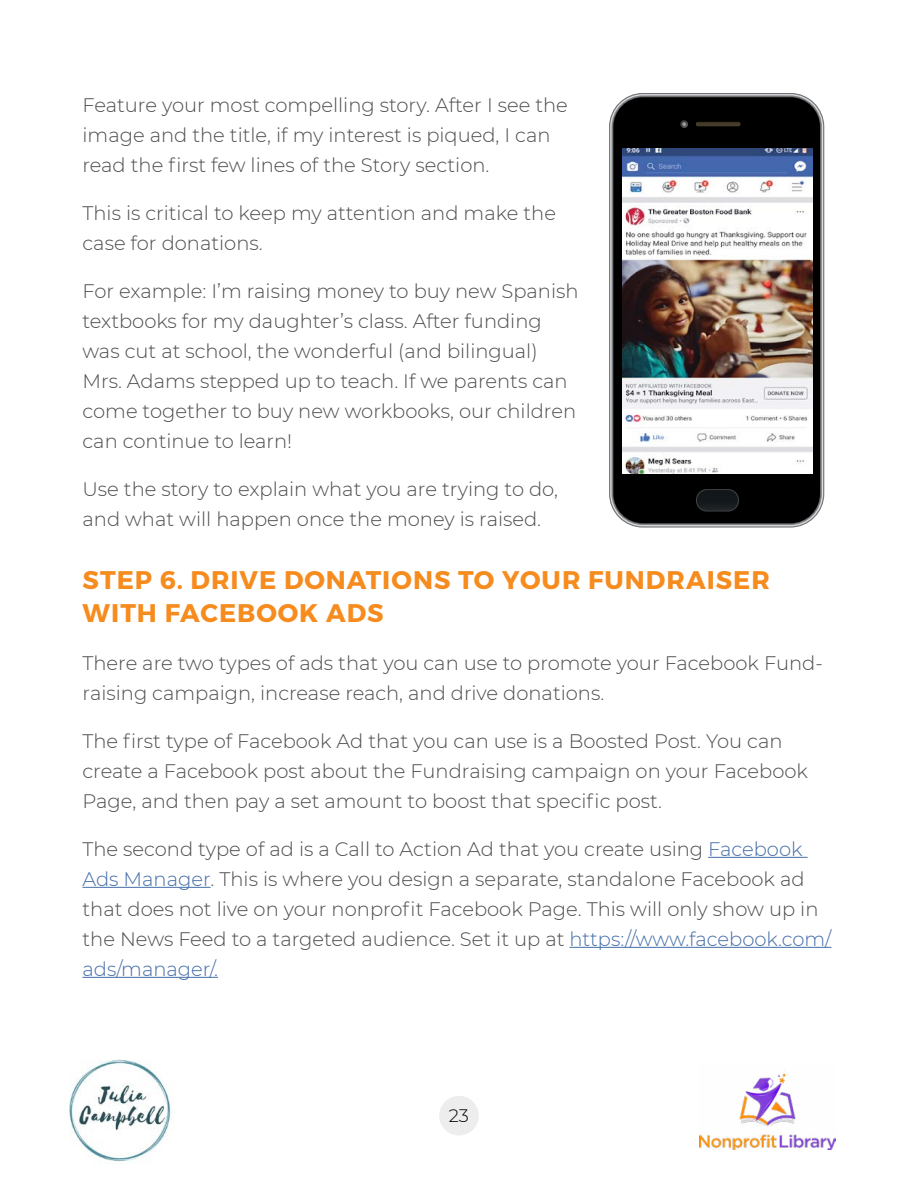
<style>
.page{position:relative;width:918px;height:1188px;background:#fff}
.page>*{position:absolute;margin:0;border:0;box-sizing:border-box;transform-origin:0 0}
.t1{font:700 25.5px/33px "Montserrat";letter-spacing:.04em;color:#f68b1e}
.t2{font:300 19.5px/30px "Montserrat";color:#4c4c4e}
.t3{font:300 18px "Montserrat";color:#000}
.s1{color:#446da9}
</style>
<div class="page">
<img style="left:700px;top:1071px;width:135px;height:79px">
<div style="left:439px;top:1096px;width:40px;height:40px;background:#ededee;border-radius:50%"></div>
<img style="left:69px;top:1059px;width:103px;height:103px">
<hr style="left:708px;top:857px;width:100px;height:1px;background:#446da9">
<hr style="left:82px;top:887px;width:129px;height:1px;background:#446da9">
<hr style="left:570px;top:947px;width:261px;height:1px;background:#446da9">
<hr style="left:82px;top:977px;width:136px;height:1px;background:#446da9">
<div style="left:613px;top:97px;width:207px;height:426px;background:#000;border-radius:30px"></div>
<svg style="left:696px;top:489px;width:43px;height:23px"></svg>
<svg style="left:697px;top:490px;width:41px;height:21px"></svg>
<img style="left:696px;top:122px;width:44px;height:4px">
<svg style="left:680px;top:120px;width:8px;height:8px"></svg>
<img style="left:623px;top:149px;width:189px;height:324px">
<p class="t2" style="left:82px;top:89px;width:487px">Feature your most compelling story. After I see the image and the title, if my interest is piqued, I can read the first few lines of the Story section.</p>
<p class="t2" style="left:82px;top:197px;width:475px">This is critical to keep my attention and make the case for donations.</p>
<p class="t2" style="left:82px;top:275px;width:498px">For example: I’m raising money to buy new Spanish textbooks for my daughter’s class. After funding was cut at school, the wonderful (and bilingual)<br>Mrs. Adams stepped up to teach. If we parents can come together to buy new workbooks, our children can continue to learn!</p>
<p class="t2" style="left:82px;top:473px;width:477px">Use the story to explain what you are trying to do, and what will happen once the money is raised.</p>
<h1 class="t1" style="left:83px;top:564px;width:689px">STEP 6. DRIVE DONATIONS TO YOUR FUNDRAISER<br>WITH FACEBOOK ADS</h1>
<p class="t2" style="left:82px;top:647px;width:742px">There are two types of ads that you can use to promote your Facebook Fund&shy;raising campaign, increase reach, and drive donations.</p>
<p class="t2" style="left:82px;top:725px;width:727px">The first type of Facebook Ad that you can use is a Boosted Post. You can create a Facebook post about the Fundraising campaign on your Facebook<br>Page, and then pay a set amount to boost that specific post.</p>
<p class="t2" style="left:82px;top:833px;width:750px">The second type of ad is a Call to Action Ad that you create using <span class="s1">Facebook Ads Manager</span>. This is where you design a separate, standalone Facebook ad that does not live on your nonprofit Facebook Page. This will only show up in the News Feed to a targeted audience. Set it up at <span class="s1">https://www.facebook.com/ ads/manager/.</span></p>
<p class="t3" style="left:449px;top:1104px;width:22px">23</p>
</div>
